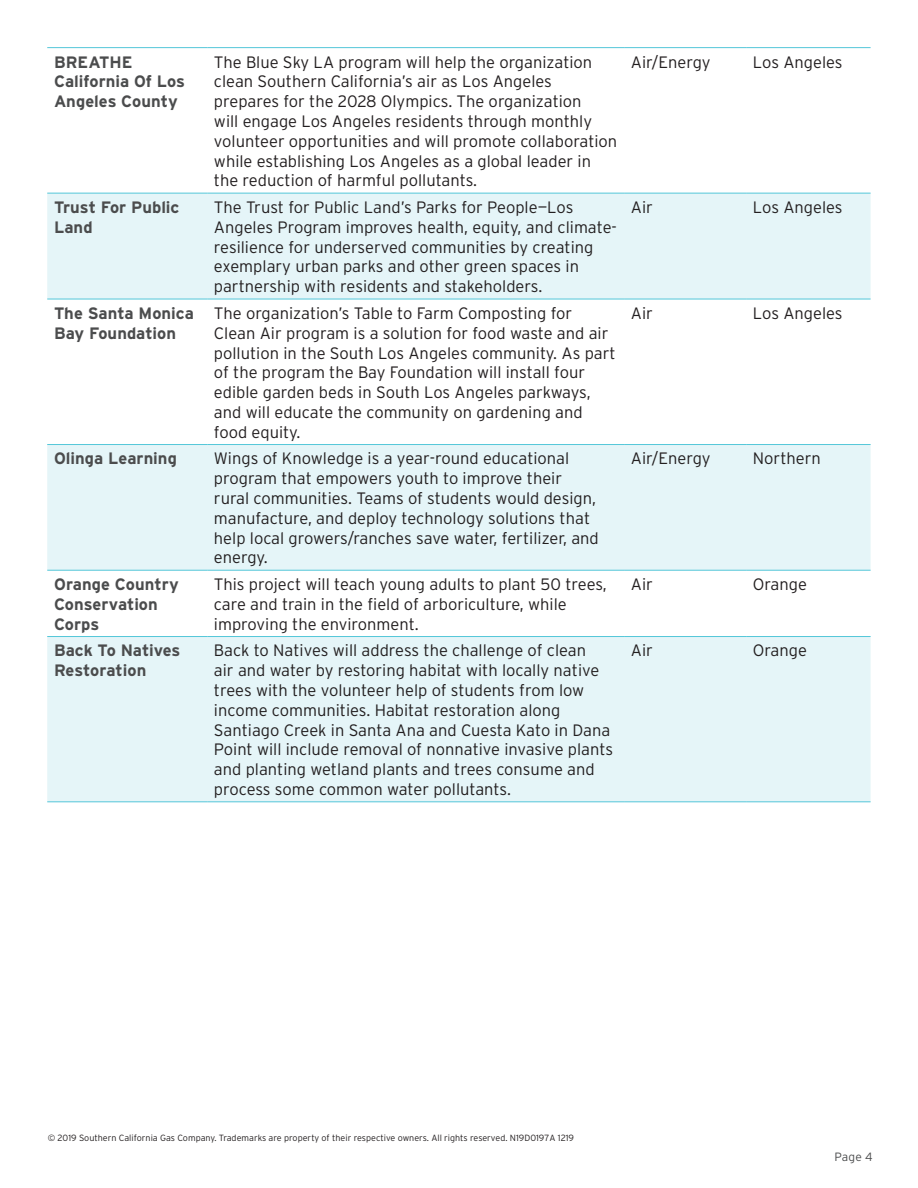
<style>
.page{position:relative;width:918px;height:1188px;background:#fff}
.page>*{position:absolute;margin:0;border:0;box-sizing:border-box;transform-origin:0 0}
.t1{font:300 16.5px/19.8px "Interstate";color:#231f20}
.t2{font:700 16.5px/19.8px "Interstate";color:#4b4c4d}
.t3{font:300 12px "Interstate";color:#4b4c4d}
.t4{font:300 9px "Interstate";color:#231f20}
</style>
<div class="page">
<svg style="left:47px;top:194px;width:824px;height:608px;fill:#e5f5f8"></svg>
<hr style="left:47px;top:47px;width:160px;height:1px;background:#54c7d9">
<hr style="left:207px;top:47px;width:417px;height:1px;background:#54c7d9">
<hr style="left:624px;top:47px;width:122px;height:1px;background:#54c7d9">
<hr style="left:746px;top:47px;width:125px;height:1px;background:#54c7d9">
<hr style="left:47px;top:193px;width:160px;height:1px;background:#54c7d9">
<hr style="left:207px;top:193px;width:417px;height:1px;background:#54c7d9">
<hr style="left:624px;top:193px;width:122px;height:1px;background:#54c7d9">
<hr style="left:746px;top:193px;width:125px;height:1px;background:#54c7d9">
<hr style="left:47px;top:299px;width:160px;height:1px;background:#54c7d9">
<hr style="left:207px;top:299px;width:417px;height:1px;background:#54c7d9">
<hr style="left:624px;top:299px;width:122px;height:1px;background:#54c7d9">
<hr style="left:746px;top:299px;width:125px;height:1px;background:#54c7d9">
<hr style="left:47px;top:444px;width:160px;height:1px;background:#54c7d9">
<hr style="left:207px;top:444px;width:417px;height:1px;background:#54c7d9">
<hr style="left:624px;top:444px;width:122px;height:1px;background:#54c7d9">
<hr style="left:746px;top:444px;width:125px;height:1px;background:#54c7d9">
<hr style="left:47px;top:570px;width:160px;height:1px;background:#54c7d9">
<hr style="left:207px;top:570px;width:417px;height:1px;background:#54c7d9">
<hr style="left:624px;top:570px;width:122px;height:1px;background:#54c7d9">
<hr style="left:746px;top:570px;width:125px;height:1px;background:#54c7d9">
<hr style="left:47px;top:636px;width:160px;height:1px;background:#54c7d9">
<hr style="left:207px;top:636px;width:417px;height:1px;background:#54c7d9">
<hr style="left:624px;top:636px;width:122px;height:1px;background:#54c7d9">
<hr style="left:746px;top:636px;width:125px;height:1px;background:#54c7d9">
<hr style="left:47px;top:802px;width:160px;height:1px;background:#54c7d9">
<hr style="left:207px;top:802px;width:417px;height:1px;background:#54c7d9">
<hr style="left:624px;top:802px;width:122px;height:1px;background:#54c7d9">
<hr style="left:746px;top:802px;width:125px;height:1px;background:#54c7d9">
<p class="t2" style="left:54px;top:52px;width:133px">BREATHE<br>California Of Los<br>Angeles County</p>
<p class="t1" style="left:214px;top:52px;width:405px">The Blue Sky LA program will help the organization clean Southern California’s air as Los Angeles prepares for the 2028 Olympics. The organization<br>will engage Los Angeles residents through monthly volunteer opportunities and will promote collaboration while establishing Los Angeles as a global leader in the reduction of harmful pollutants.</p>
<p class="t1" style="left:631px;top:52px;width:81px">Air/Energy</p>
<p class="t1" style="left:753px;top:52px;width:91px">Los Angeles</p>
<p class="t2" style="left:54px;top:197px;width:127px">Trust For Public<br>Land</p>
<p class="t1" style="left:214px;top:197px;width:404px">The Trust for Public Land’s Parks for People—Los Angeles Program improves health, equity, and climate&shy;resilience for underserved communities by creating exemplary urban parks and other green spaces in partnership with residents and stakeholders.</p>
<p class="t1" style="left:631px;top:197px;width:24px">Air</p>
<p class="t1" style="left:753px;top:197px;width:91px">Los Angeles</p>
<p class="t2" style="left:54px;top:303px;width:141px">The Santa Monica<br>Bay Foundation</p>
<p class="t1" style="left:214px;top:303px;width:403px">The organization’s Table to Farm Composting for Clean Air program is a solution for food waste and air pollution in the South Los Angeles community. As part of the program the Bay Foundation will install four edible garden beds in South Los Angeles parkways, and will educate the community on gardening and food equity.</p>
<p class="t1" style="left:631px;top:303px;width:24px">Air</p>
<p class="t1" style="left:753px;top:303px;width:91px">Los Angeles</p>
<p class="t2" style="left:54px;top:449px;width:124px">Olinga Learning</p>
<p class="t1" style="left:214px;top:449px;width:386px">Wings of Knowledge is a year-round educational program that empowers youth to improve their rural communities. Teams of students would design, manufacture, and deploy technology solutions that help local growers/ranches save water, fertilizer, and energy.</p>
<p class="t1" style="left:631px;top:449px;width:81px">Air/Energy</p>
<p class="t1" style="left:753px;top:449px;width:70px">Northern</p>
<p class="t2" style="left:54px;top:574px;width:126px">Orange Country<br>Conservation<br>Corps</p>
<p class="t1" style="left:214px;top:574px;width:394px">This project will teach young adults to plant 50 trees, care and train in the field of arboriculture, while improving the environment.</p>
<p class="t1" style="left:631px;top:574px;width:24px">Air</p>
<p class="t1" style="left:753px;top:574px;width:56px">Orange</p>
<p class="t2" style="left:54px;top:641px;width:128px">Back To Natives<br>Restoration</p>
<p class="t1" style="left:214px;top:641px;width:401px">Back to Natives will address the challenge of clean<br>air and water by restoring habitat with locally native trees with the volunteer help of students from low income communities. Habitat restoration along Santiago Creek in Santa Ana and Cuesta Kato in Dana Point will include removal of nonnative invasive plants and planting wetland plants and trees consume and process some common water pollutants.</p>
<p class="t1" style="left:631px;top:641px;width:24px">Air</p>
<p class="t1" style="left:753px;top:641px;width:56px">Orange</p>
<p class="t4" style="left:48px;top:1133px;width:528px">© 2019 Southern California Gas Company. Trademarks are property of their respective owners. All rights reserved. N19D0197A 1219</p>
<p class="t3" style="left:834px;top:1150px;width:40px">Page 4</p>
</div>
